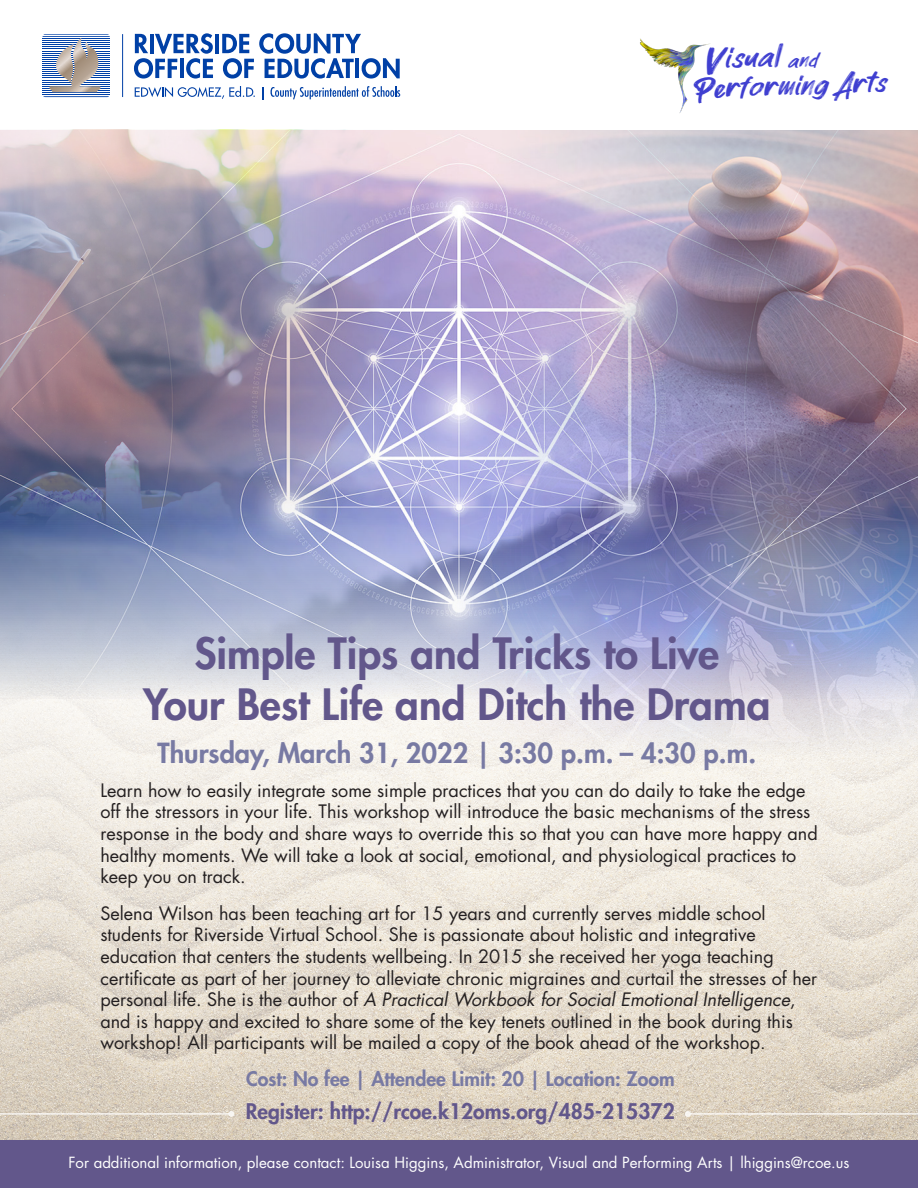
<style>
.page{position:relative;width:918px;height:1188px;background:#fff}
.page>*{position:absolute;margin:0;border:0;box-sizing:border-box;transform-origin:0 0}
.t1{font:800 42px/50.4px "Futura Std";color:#62578b;text-align:center}
.t2{font:39px "Parkway Lush";color:#3f3fd0}
.t3{font:37.5px "Parkway Lush";color:#3f3fd0}
.t4{font:800 27px "Futura Std";color:#787aa3}
.t5{font:800 21px "Futura Std";color:#62578b}
.t6{font:800 19.5px "Futura Std";color:#787aa3}
.t7{font:18px/21.6px "Futura Std";color:#231f20}
.t8{font:15px "Futura Std";color:#fff}
.s1{font-size:26.7px}
.s2{font-style:italic}
</style>
<div class="page">
<img style="left:0;top:698px;width:918px;height:442px">
<img style="left:0;top:130px;width:478px;height:568px">
<img style="left:0;top:130px;width:395px;height:420px">
<img style="left:478px;top:130px;width:440px;height:217px">
<img style="left:442px;top:347px;width:476px;height:419px">
<div style="left:0;top:1141px;width:918px;height:47px;background:#62578b"></div>
<hr style="left:0;top:1113px;width:231px;height:2px;background:#fff">
<svg style="left:228px;top:1111px;width:6px;height:6px"></svg>
<hr style="left:688px;top:1113px;width:230px;height:2px;background:#fff">
<svg style="left:685px;top:1111px;width:6px;height:6px"></svg>
<svg style="left:43px;top:34px;width:67px;height:63px"></svg>
<hr style="left:122px;top:34px;width:1px;height:63px;background:#0040a6">
<svg style="left:135px;top:86px;width:120px;height:13px"></svg>
<svg style="left:262px;top:87px;width:1px;height:12px"></svg>
<svg style="left:271px;top:86px;width:129px;height:13px"></svg>
<hr style="left:215px;top:34px;width:4px;height:19px;background:#0040a6">
<svg style="left:134px;top:33px;width:79px;height:46px"></svg>
<svg style="left:222px;top:33px;width:178px;height:46px"></svg>
<img style="left:640px;top:38px;width:70px;height:75px">
<p class="t2" style="left:702px;top:38px;width:115px;rotate:-2deg">Visual <span class="s1">and</span></p>
<p class="t3" style="left:693px;top:69px;width:193px;rotate:-2deg">Performing Arts</p>
<p class="t1" style="left:143px;top:628px;width:629px">Simple Tips and Tricks to Live<br>Your Best Life and Ditch the Drama</p>
<p class="t4" style="left:158px;top:736px;width:600px">Thursday, March 31, 2022 | 3:30 p.m. – 4:30 p.m.</p>
<p class="t7" style="left:100px;top:780px;width:719px">Learn how to easily integrate some simple practices that you can do daily to take the edge off the stressors in your life. This workshop will introduce the basic mechanisms of the stress response in the body and share ways to override this so that you can have more happy and healthy moments. We will take a look at social, emotional, and physiological practices to keep you on track.</p>
<p class="t7" style="left:100px;top:903px;width:718px">Selena Wilson has been teaching art for 15 years and currently serves middle school students for Riverside Virtual School. She is passionate about holistic and integrative education that centers the students wellbeing. In 2015 she received her yoga teaching certificate as part of her journey to alleviate chronic migraines and curtail the stresses of her personal life. She is the author of <span class="s2">A Practical Workbook for Social Emotional Intelligence</span>, and is happy and excited to share some of the key tenets outlined in the book during this workshop! All participants will be mailed a copy of the book ahead of the workshop.</p>
<p class="t6" style="left:246px;top:1067px;width:430px">Cost: No fee | Attendee Limit: 20 | Location: Zoom</p>
<p class="t5" style="left:246px;top:1098px;width:431px">Register: http://rcoe.k12oms.org/485-215372</p>
<p class="t8" style="left:68px;top:1153px;width:783px">For additional information, please contact: Louisa Higgins, Administrator, Visual and Performing Arts | lhiggins@rcoe.us</p>
</div>
